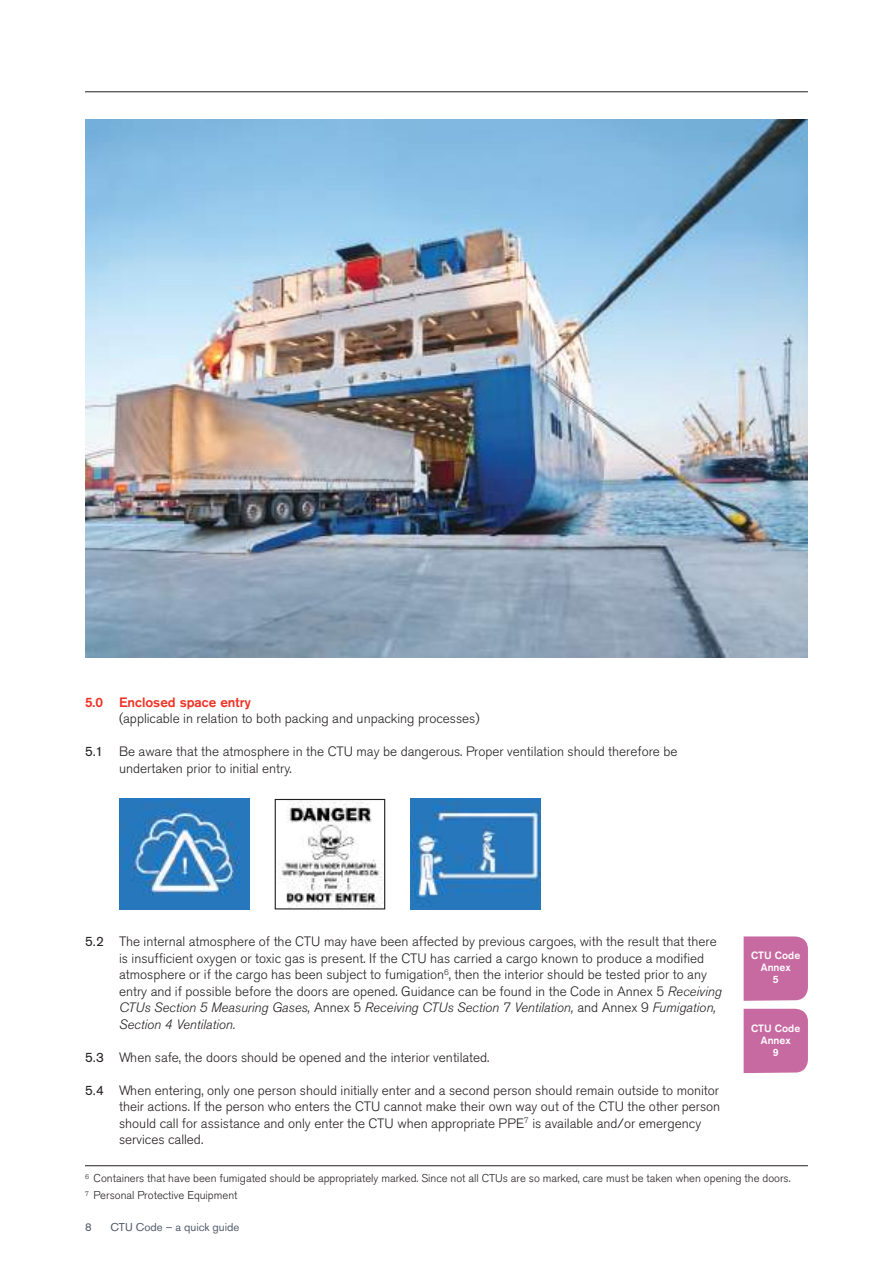
<style>
.page{position:relative;width:893px;height:1263px;background:#fff}
.page>*{position:absolute;margin:0;border:0;box-sizing:border-box;transform-origin:0 0}
.t1{font:300 13.5px/16.5px "Akzidenz Grotesk Pro";color:#241f1f}
.t2{font:500 13.5px "Akzidenz Grotesk Pro";color:#f03023}
.t3{font:300 11.25px/16.5px "Akzidenz Grotesk Pro";color:#241f1f}
.t4{font:11.25px "Akzidenz Grotesk Pro";color:#525b6a}
.t5{font:500 10.5px/12px "Akzidenz Grotesk Pro";color:#fff;text-align:center}
.s1{font-weight:400}
.s2{font-style:italic}
</style>
<div class="page">
<hr style="left:85px;top:91px;width:723px;height:1px;background:#241f1f">
<div style="left:744px;top:936px;width:64px;height:65px;background:#c76aa2"></div>
<img style="left:119px;top:799px;width:130px;height:110px">
<img style="left:281px;top:801px;width:102px;height:106px">
<div style="left:275px;top:799px;width:110px;height:110px;border:1px solid #241f1f"></div>
<img style="left:411px;top:799px;width:130px;height:110px">
<hr style="left:85px;top:1165px;width:723px;height:1px;background:#241f1f">
<div style="left:744px;top:1009px;width:64px;height:64px;background:#c76aa2"></div>
<img style="left:85px;top:119px;width:723px;height:538px">
<p class="t2" style="left:85px;top:697px;width:167px">5.0 Enclosed space entry</p>
<p class="t1" style="left:119px;top:711px;width:362px">(applicable in relation to both packing and unpacking processes)</p>
<p class="t1" style="left:119px;top:744px;width:560px;text-indent:-34px"><span class="s1">5.1</span> Be aware that the atmosphere in the CTU may be dangerous. Proper ventilation should therefore be undertaken prior to initial entry.</p>
<p class="t1" style="left:119px;top:934px;width:604px;text-indent:-34px"><span class="s1">5.2</span> The internal atmosphere of the CTU may have been affected by previous cargoes, with the result that there is insufficient oxygen or toxic gas is present. If the CTU has carried a cargo known to produce a modified atmosphere or if the cargo has been subject to fumigation<sup>6</sup>, then the interior should be tested prior to any entry and if possible before the doors are opened. Guidance can be found in the Code in Annex 5 <span class="s2">Receiving CTUs Section 5 Measuring Gases,</span> Annex 5 <span class="s2">Receiving CTUs Section 7 Ventilation,</span> and Annex 9 <span class="s2">Fumigation, Section 4 Ventilation.</span></p>
<p class="t1" style="left:85px;top:1050px;width:406px"><span class="s1">5.3</span> When safe, the doors should be opened and the interior ventilated.</p>
<p class="t1" style="left:119px;top:1083px;width:603px;text-indent:-34px"><span class="s1">5.4</span> When entering, only one person should initially enter and a second person should remain outside to monitor their actions. If the person who enters the CTU cannot make their own way out of the CTU the other person should call for assistance and only enter the CTU when appropriate PPE<sup>7</sup> is available and/or emergency services called.</p>
<p class="t5" style="left:751px;top:950px;width:50px">CTU Code<br>Annex<br>5</p>
<p class="t5" style="left:751px;top:1023px;width:50px">CTU Code<br>Annex<br>9</p>
<p class="t3" style="left:85px;top:1171px;width:707px"><sup>6</sup> Containers that have been fumigated should be appropriately marked. Since not all CTUs are so marked, care must be taken when opening the doors.<br><sup>7</sup> Personal Protective Equipment</p>
<p class="t4" style="left:85px;top:1223px;width:8px">8</p>
<p class="t4" style="left:111px;top:1223px;width:130px">CTU Code – a quick guide</p>
</div>
